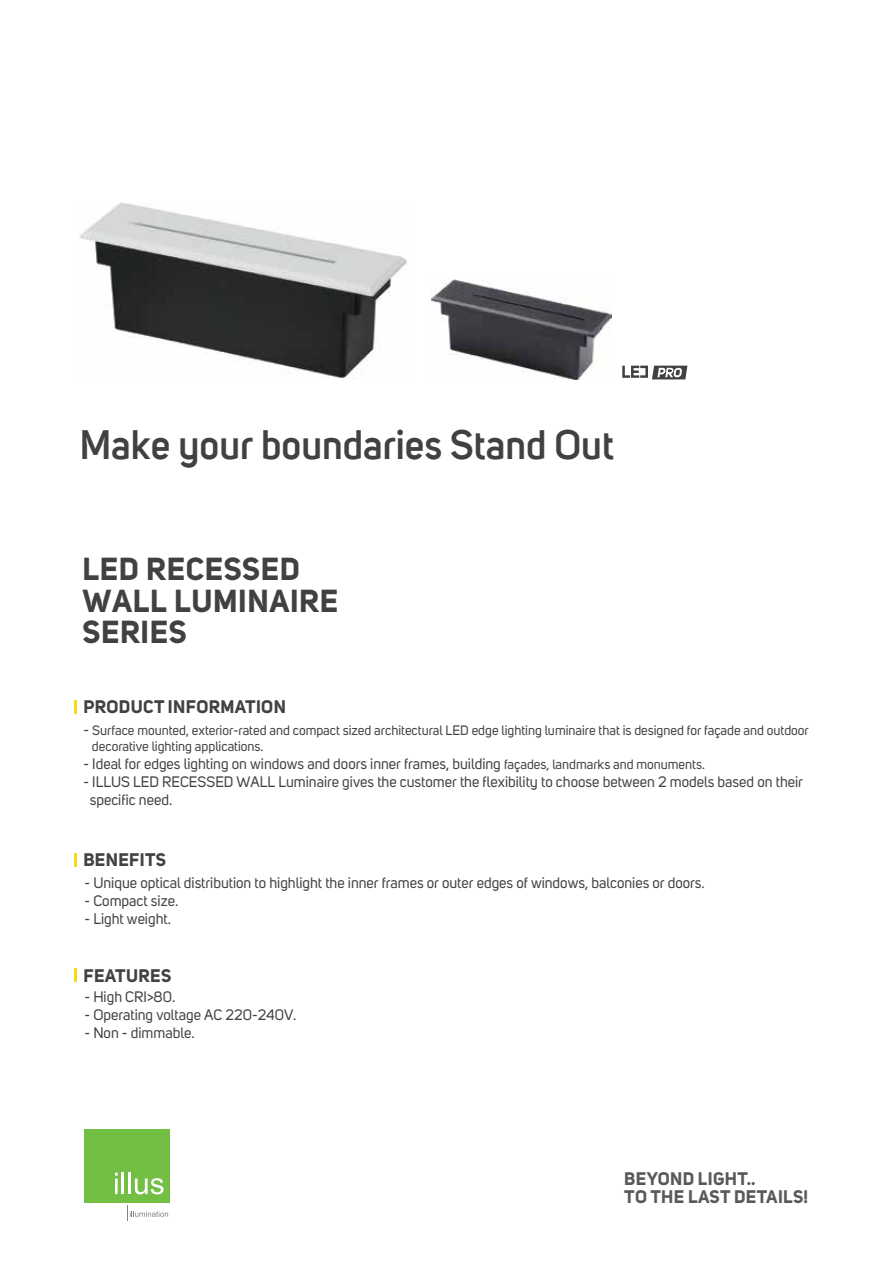
<style>
.page{position:relative;width:893px;height:1263px;background:#fff}
.page>*{position:absolute;margin:0;border:0;box-sizing:border-box;transform-origin:0 0}
.t1{font:600 40.05px "Uni Sans";color:#414042}
.t2{font:700 31.5px/31.5px "Uni Sans";letter-spacing:.02em;color:#414042}
.t3{font:700 18px "Uni Sans";letter-spacing:.02em;color:#414042}
.t4{font:700 18px/18px "Uni Sans";letter-spacing:.02em;color:#58595b}
.t5{font:15px/18px "Uni Sans";color:#414042}
.t6{font:13.5px/16.2px "Uni Sans";color:#414042}
.s1{font-size:15px}
.s2{font-size:13.5px}
</style>
<div class="page">
<svg style="left:74px;top:700px;width:3px;height:13px"></svg>
<svg style="left:74px;top:853px;width:3px;height:13px"></svg>
<hr style="left:74px;top:968px;width:3px;height:14px;background:#fcd918">
<div style="left:85px;top:1129px;width:85px;height:74px;background:#72bf44"></div>
<hr style="left:115px;top:1178px;width:3px;height:16px;background:#fff">
<hr style="left:122px;top:1172px;width:2px;height:22px;background:#fff">
<hr style="left:128px;top:1172px;width:3px;height:22px;background:#fff">
<svg style="left:135px;top:1178px;width:29px;height:16px"></svg>
<svg style="left:127px;top:1205px;width:41px;height:15px"></svg>
<svg style="left:622px;top:366px;width:65px;height:13px"></svg>
<img style="left:80px;top:202px;width:327px;height:177px">
<img style="left:432px;top:279px;width:179px;height:100px">
<h1 class="t1" style="left:80px;top:415px;width:536px">Make your boundaries Stand Out</h1>
<h2 class="t2" style="left:83px;top:553px;width:257px">LED RECESSED<br>WALL LUMINAIRE<br>SERIES</h2>
<p class="t3" style="left:83px;top:696px;width:204px">PRODUCT INFORMATION</p>
<p class="t6" style="left:92px;top:722px;width:718px;text-indent:-9px"><span class="s1">-</span> Surface mounted, exterior-rated and compact sized architectural LED edge lighting luminaire that is designed for façade and outdoor decorative lighting applications.</p>
<p class="t5" style="left:83px;top:755px;width:623px">- Ideal for edges lighting on windows and doors inner frames, building <span class="s2">façades, landmarks and monuments.</span></p>
<p class="t5" style="left:90px;top:773px;width:715px;text-indent:-6px">- ILLUS LED RECESSED WALL Luminaire gives the customer the flexibility to choose between 2 models based on their specific need.</p>
<p class="t3" style="left:83px;top:849px;width:84px">BENEFITS</p>
<p class="t5" style="left:85px;top:874px;width:622px">- Unique optical distribution to highlight the inner frames or outer edges of windows, balconies or doors.</p>
<p class="t5" style="left:85px;top:892px;width:95px">- Compact size.</p>
<p class="t5" style="left:85px;top:910px;width:88px">- Light weight.</p>
<p class="t3" style="left:83px;top:964px;width:89px">FEATURES</p>
<p class="t5" style="left:85px;top:988px;width:92px">- High CRI&gt;80.</p>
<p class="t5" style="left:85px;top:1006px;width:213px">- Operating voltage AC 220-240V.</p>
<p class="t5" style="left:85px;top:1024px;width:112px">- Non - dimmable.</p>
<p class="t4" style="left:624px;top:1170px;width:185px">BEYOND LIGHT..<br>TO THE LAST DETAILS!</p>
</div>
